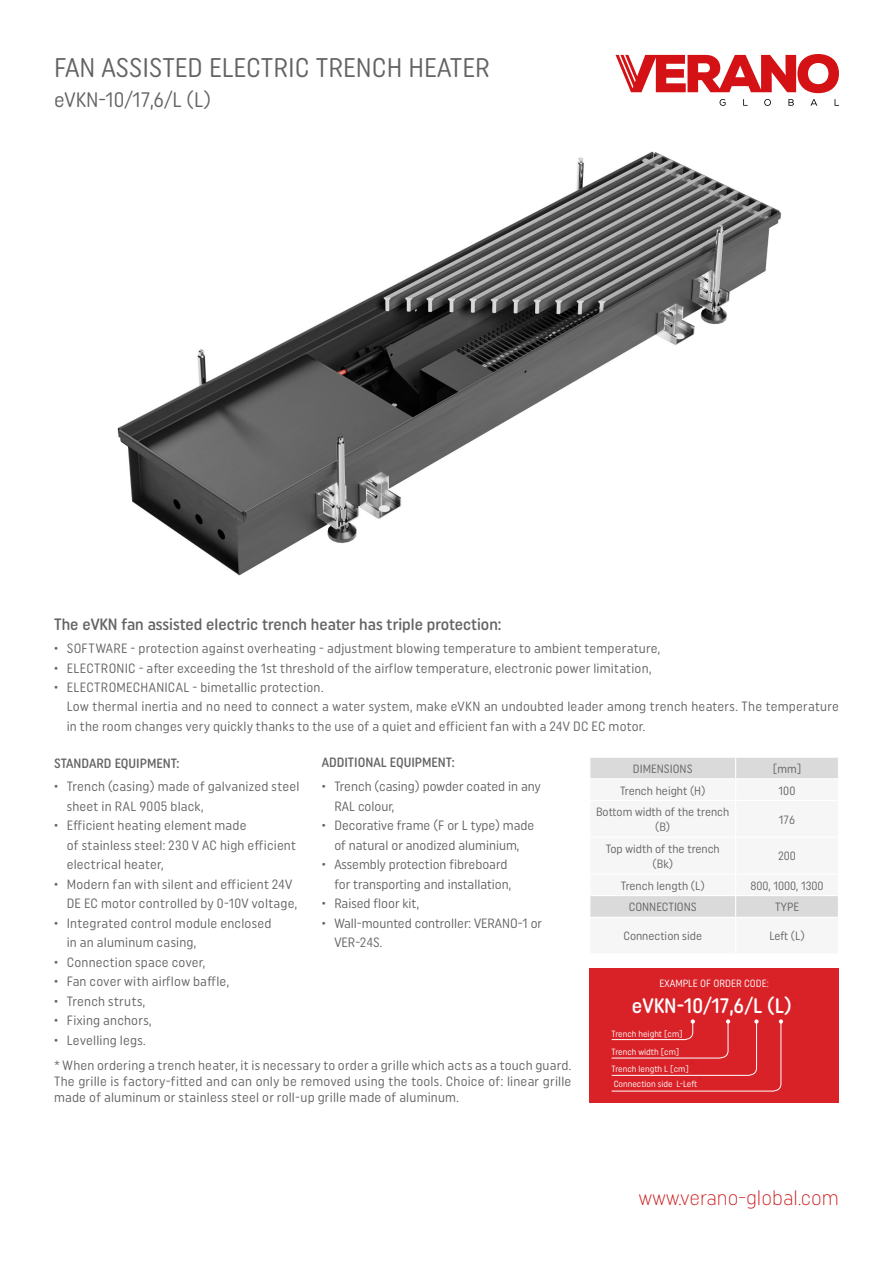
<style>
.page{position:relative;width:893px;height:1263px;background:#fff}
.page>*{position:absolute;margin:0;border:0;box-sizing:border-box;transform-origin:0 0}
.t1{font:27px "Uniform Rnd Cond";color:#646363}
.t2{font:300 21px "Uniform Rnd Cond";color:#cd1719}
.t3{font:500 21px "Uniform Rnd Cond";color:#fff}
.t4{font:21px "Uniform Rnd Cond";color:#646363}
.t5{font:500 16.5px "Uniform Rnd Cond";color:#646363}
.t6{font:13.5px/19.5px "Uniform Rnd Cond";letter-spacing:.015em;color:#646363}
.t7{font:500 13.5px "Uniform Rnd Cond";color:#646363}
.t8{font:12px/15px "Uniform Rnd Cond";color:#646363;text-align:center}
.t9{font:10.5px "Uniform Rnd Cond";color:#fff}
.t10{font:9px/18.1px "Uniform Rnd Cond";color:#fff}
.s1{font-weight:400;font-size:13.5px;color:#cd1719}
.s2{font-size:13.5px;color:#cd1719}
</style>
<div class="page">
<img style="left:117px;top:151px;width:664px;height:425px">
<svg style="left:590px;top:758px;width:248px;height:159px"></svg>
<div style="left:589px;top:968px;width:250px;height:134px;background:#d92228"></div>
<svg style="left:611px;top:1019px;width:172px;height:73px"></svg>
<svg style="left:720px;top:99px;width:6px;height:7px"></svg>
<svg style="left:743px;top:99px;width:5px;height:7px"></svg>
<svg style="left:764px;top:99px;width:7px;height:7px"></svg>
<svg style="left:788px;top:99px;width:6px;height:7px"></svg>
<svg style="left:810px;top:99px;width:7px;height:7px"></svg>
<svg style="left:835px;top:99px;width:4px;height:7px"></svg>
<svg style="left:615px;top:54px;width:224px;height:39px"></svg>
<h1 class="t1" style="left:54px;top:51px;width:437px">FAN ASSISTED ELECTRIC TRENCH HEATER</h1>
<h2 class="t4" style="left:54px;top:87px;width:158px">eVKN-10/17,6/L (L)</h2>
<p class="t5" style="left:54px;top:614px;width:449px">The eVKN fan assisted electric trench heater has triple protection:</p>
<p class="t6" style="left:54px;top:639px;width:608px">• SOFTWARE - protection against overheating - adjustment blowing temperature to ambient temperature,</p>
<p class="t6" style="left:54px;top:658px;width:599px">• ELECTRONIC - after exceeding the 1st threshold of the airflow temperature, electronic power limitation,</p>
<p class="t6" style="left:67px;top:678px;width:774px;text-indent:-13px">• ELECTROMECHANICAL - bimetallic protection.<br>Low thermal inertia and no need to connect a water system, make eVKN an undoubted leader among trench heaters. The temperature in the room changes very quickly thanks to the use of a quiet and efficient fan with a 24V DC EC motor.</p>
<p class="t7" style="left:54px;top:755px;width:127px">STANDARD EQUIPMENT:</p>
<p class="t6" style="left:67px;top:776px;width:234px;text-indent:-13px">• Trench (casing) made of galvanized steel sheet in RAL 9005 black,</p>
<p class="t6" style="left:67px;top:815px;width:231px;text-indent:-13px">• Efficient heating element made<br>of stainless steel: 230 V AC high efficient electrical heater,</p>
<p class="t6" style="left:67px;top:874px;width:232px;text-indent:-13px">• Modern fan with silent and efficient 24V<br>DE EC motor controlled by 0-10V voltage,</p>
<p class="t6" style="left:67px;top:913px;width:206px;text-indent:-13px">• Integrated control module enclosed in an aluminum casing,</p>
<p class="t6" style="left:54px;top:952px;width:153px">• Connection space cover,</p>
<p class="t6" style="left:54px;top:971px;width:177px">• Fan cover with airflow baffle,</p>
<p class="t6" style="left:54px;top:991px;width:93px">• Trench struts,</p>
<p class="t6" style="left:54px;top:1010px;width:99px">• Fixing anchors,</p>
<p class="t6" style="left:54px;top:1030px;width:93px">• Levelling legs.</p>
<p class="t7" style="left:322px;top:755px;width:134px">ADDITIONAL EQUIPMENT:</p>
<p class="t6" style="left:334px;top:776px;width:208px;text-indent:-13px">• Trench (casing) powder coated in any<br>RAL colour,</p>
<p class="t6" style="left:322px;top:815px;width:214px;text-align:center">• Decorative frame (F or L type) made of natural or anodized aluminium,</p>
<p class="t6" style="left:322px;top:854px;width:191px;text-align:right">• Assembly protection fibreboard for transporting and installation,</p>
<p class="t6" style="left:322px;top:893px;width:99px">• Raised floor kit,</p>
<p class="t6" style="left:334px;top:913px;width:209px;text-indent:-13px">• Wall-mounted controller: VERANO-1 or<br>VER-24S.</p>
<p class="t6" style="left:54px;top:1057px;width:519px;line-height:16.2px;text-align:justify">* When ordering a trench heater, it is necessary to order a grille which acts as a touch guard.<br>The grille is factory-fitted and can only be removed using the tools. Choice of: linear grille made of aluminum or stainless steel or roll-up grille made of aluminum.</p>
<p class="t8" style="left:633px;top:761px;width:61px">DIMENSIONS</p>
<p class="t8" style="left:773px;top:761px;width:30px">[mm]</p>
<p class="t8" style="left:620px;top:783px;width:87px">Trench height (H)</p>
<p class="t8" style="left:779px;top:783px;width:18px">100</p>
<p class="t8" style="left:596px;top:804px;width:135px">Bottom width of the trench (B)</p>
<p class="t8" style="left:779px;top:812px;width:18px">176</p>
<p class="t8" style="left:606px;top:841px;width:116px">Top width of the trench (Bk)</p>
<p class="t8" style="left:778px;top:848px;width:19px">200</p>
<p class="t8" style="left:621px;top:878px;width:85px">Trench length (L)</p>
<p class="t8" style="left:750px;top:878px;width:75px">800, 1000, 1300</p>
<p class="t8" style="left:629px;top:899px;width:70px">CONNECTIONS</p>
<p class="t8" style="left:775px;top:899px;width:25px">TYPE</p>
<p class="t8" style="left:623px;top:928px;width:80px">Connection side</p>
<p class="t8" style="left:769px;top:928px;width:37px">Left (L)</p>
<p class="t9" style="left:659px;top:977px;width:111px">EXAMPLE OF ORDER CODE:</p>
<h2 class="t3" style="left:632px;top:993px;width:166px">eVKN-10/17,6/L (L)<span class="s1">`</span></h2>
<p class="t10" style="left:612px;top:1024px;width:74px">Trench height [cm]<br>Trench width [cm]<span class="s2">`</span></p>
<p class="t10" style="left:612px;top:1060px;width:92px;line-height:15.8px">Trench length L [cm]<span class="s2">`<br></span>Connection side L-Left<span class="s2">`</span></p>
<h2 class="t2" style="left:639px;top:1185px;width:202px">www.verano-global.com</h2>
</div>
